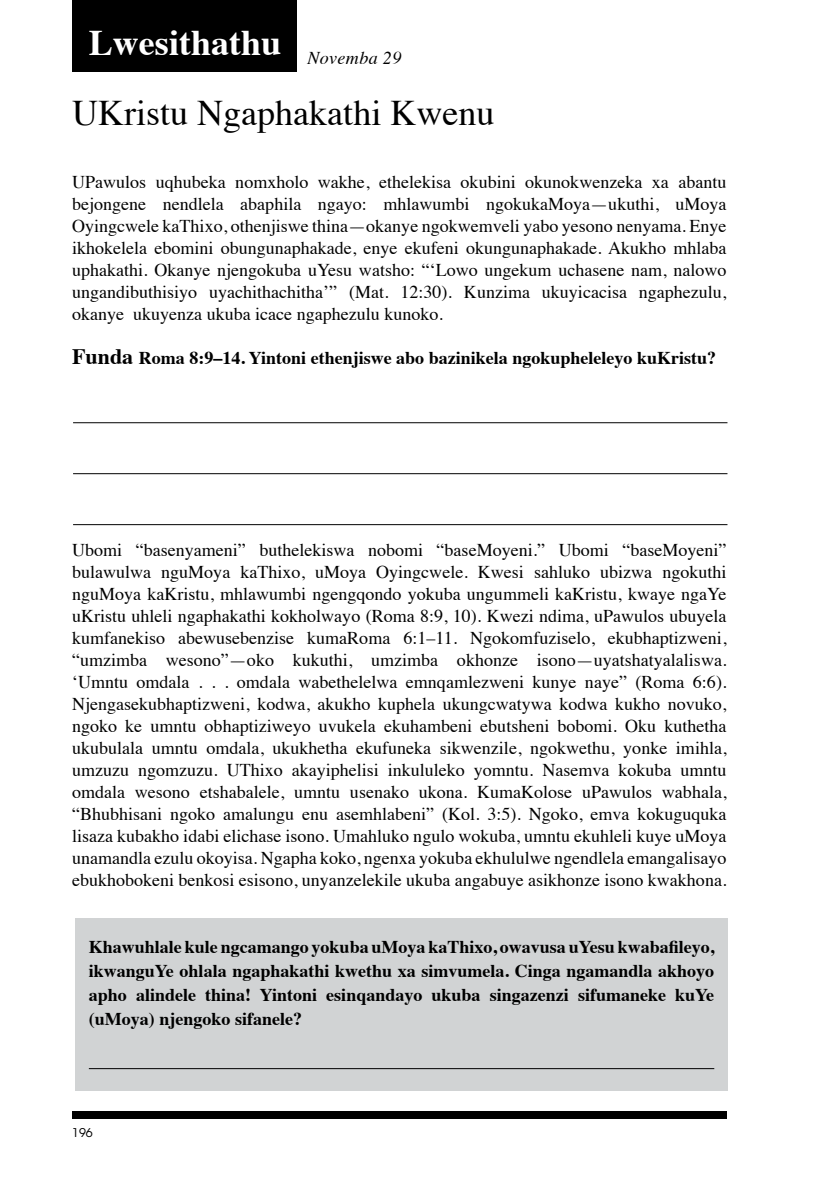
<style>
.page{position:relative;width:840px;height:1191px;background:#fff}
.page>*{position:absolute;margin:0;border:0;box-sizing:border-box;transform-origin:0 0}
.t1{font:36px "Times";color:#000}
.t2{font:700 36px "Times";color:#fff}
.t3{font:18px/22px "Times";color:#000;text-align:justify}
.t4{font:700 18px/24px "Times";color:#000;text-align:justify}
.t5{font:italic 18px "Times";letter-spacing:.02em;color:#000}
.t6{font:12px "ITC Avant Garde Std";color:#000}
.s1{font-size:22px}
</style>
<div class="page">
<div style="left:72px;top:1111px;width:654px;height:8px;background:#000"></div>
<div style="left:75px;top:918px;width:652px;height:172px;background:#d1d3d4"></div>
<hr style="left:89px;top:1068px;width:624px;height:1px;background:#000">
<div style="left:72px;top:0;width:225px;height:71px;background:#000"></div>
<hr style="left:73px;top:524px;width:654px;height:1px;background:#000">
<hr style="left:73px;top:473px;width:654px;height:1px;background:#000">
<hr style="left:73px;top:422px;width:654px;height:1px;background:#000">
<h1 class="t2" style="left:89px;top:8px;width:194px">Lwesithathu</h1>
<p class="t5" style="left:307px;top:42px;width:95px">Novemba 29</p>
<h1 class="t1" style="left:72px;top:80px;width:423px">UKristu Ngaphakathi Kwenu</h1>
<p class="t3" style="left:72px;top:169px;width:655px">UPawulos uqhubeka nomxholo wakhe, ethelekisa okubini okunokwenzeka xa abantu bejongene nendlela abaphila ngayo: mhlawumbi ngokukaMoya—ukuthi, uMoya Oyingcwele kaThixo, othenjiswe thina—okanye ngokwemveli yabo yesono nenyama. Enye ikhokelela ebomini obungunaphakade, enye ekufeni okungunaphakade. Akukho mhlaba uphakathi. Okanye njengokuba uYesu watsho: “‘Lowo ungekum uchasene nam, nalowo ungandibuthisiyo uyachithachitha’” (Mat. 12:30). Kunzima ukuyicacisa ngaphezulu, okanye ukuyenza ukuba icace ngaphezulu kunoko.</p>
<p class="t4" style="left:72px;top:344px;width:645px"><span class="s1">Funda</span> Roma 8:9–14. Yintoni ethenjiswe abo bazinikela ngokupheleleyo kuKristu?</p>
<p class="t3" style="left:72px;top:537px;width:655px">Ubomi “basenyameni” buthelekiswa nobomi “baseMoyeni.” Ubomi “baseMoyeni” bulawulwa nguMoya kaThixo, uMoya Oyingcwele. Kwesi sahluko ubizwa ngokuthi nguMoya kaKristu, mhlawumbi ngengqondo yokuba ungummeli kaKristu, kwaye ngaYe uKristu uhleli ngaphakathi kokholwayo (Roma 8:9, 10). Kwezi ndima, uPawulos ubuyela kumfanekiso abewusebenzise kumaRoma 6:1–11. Ngokomfuziselo, ekubhaptizweni, “umzimba wesono”—oko kukuthi, umzimba okhonze isono—uyatshatyalaliswa. ‘Umntu omdala . . . omdala wabethelelwa emnqamlezweni kunye naye” (Roma 6:6).<br>Njengasekubhaptizweni, kodwa, akukho kuphela ukungcwatywa kodwa kukho novuko, ngoko ke umntu obhaptiziweyo uvukela ekuhambeni ebutsheni bobomi. Oku kuthetha ukubulala umntu omdala, ukukhetha ekufuneka sikwenzile, ngokwethu, yonke imihla, umzuzu ngomzuzu. UThixo akayiphelisi inkululeko yomntu. Nasemva kokuba umntu omdala wesono etshabalele, umntu usenako ukona. KumaKolose uPawulos wabhala, “Bhubhisani ngoko amalungu enu asemhlabeni” (Kol. 3:5). Ngoko, emva kokuguquka lisaza kubakho idabi elichase isono. Umahluko ngulo wokuba, umntu ekuhleli kuye uMoya unamandla ezulu okoyisa. Ngapha koko, ngenxa yokuba ekhululwe ngendlela emangalisayo ebukhobokeni benkosi esisono, unyanzelekile ukuba angabuye asikhonze isono kwakhona.</p>
<p class="t4" style="left:89px;top:933px;width:626px">Khawuhlale kule ngcamango yokuba uMoya kaThixo, owavusa uYesu kwabafileyo, ikwanguYe ohlala ngaphakathi kwethu xa simvumela. Cinga ngamandla akhoyo apho alindele thina! Yintoni esinqandayo ukuba singazenzi sifumaneke kuYe (uMoya) njengoko sifanele?</p>
<p class="t6" style="left:72px;top:1125px;width:22px">196</p>
</div>
